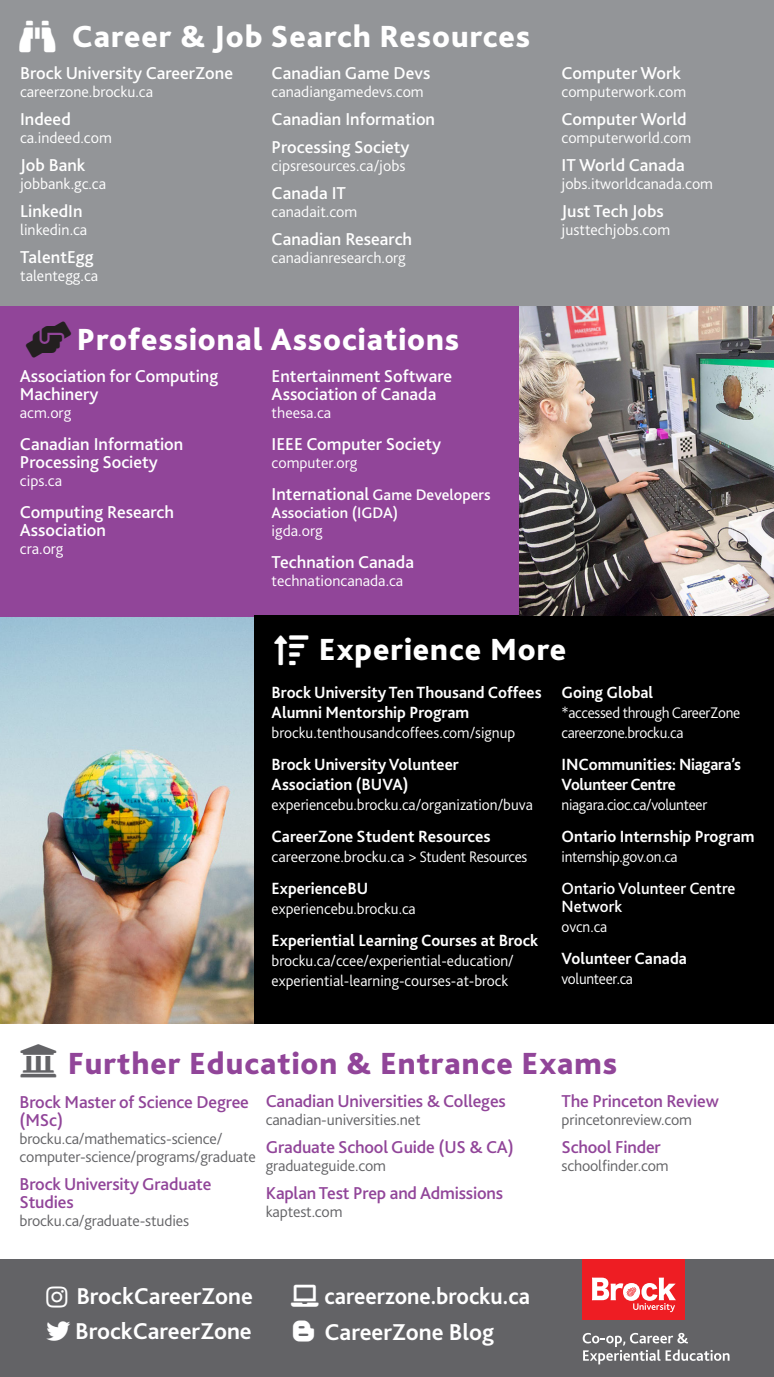
<style>
.page{position:relative;width:774px;height:1377px;background:#fff}
.page>*{position:absolute;margin:0;border:0;box-sizing:border-box;transform-origin:0 0}
.t1{font:38px "Font Awesome 5 Free Solid";color:#636366}
.t2{font:36px "Font Awesome 5 Free Solid";color:#fff}
.t3{font:800 32px "Bliss 2";letter-spacing:.03em;color:#fff}
.t4{font:800 32px "Bliss 2";letter-spacing:.03em;color:#914599}
.t5{font:700 24px "Bliss 2";color:#fff}
.t6{font:700 24px "Bliss 2";color:#fff;scale:.96 1}
.t7{font:500 18px/18px "Bliss 2";color:#fff}
.t8{font:500 18px/18px "Bliss 2";letter-spacing:-.01em;color:#914599}
.t9{font:700 17px/20px "Bliss 2";color:#fff}
.t10{font:700 17px/20px "Bliss 2";letter-spacing:-.02em;color:#fff}
.t11{font:500 17px/18px "Bliss 2";color:#fff}
.t12{font:300 16px/20px "Bliss 2";color:#fff}
.t13{font:300 16px/18px "Bliss 2";letter-spacing:-.01em;color:#636366}
.t14{font:300 16px "Bliss 2";letter-spacing:-.02em;color:#fff;scale:.96 1}
.t15{font:500 16px/18px "Bliss 2";color:#fff}
.t16{font:300 16px "Bliss 2";color:#fff;scale:.96 1}
.s1{font-size:18px}
</style>
<div class="page">
<div style="left:0;top:1259px;width:774px;height:118px;background:#636366"></div>
<div style="left:582px;top:1259px;width:103px;height:61px;background:#ee1d23"></div>
<svg style="left:592px;top:1278px;width:84px;height:34px"></svg>
<svg style="left:583px;top:1333px;width:147px;height:31px"></svg>
<img style="left:0;top:617px;width:254px;height:407px">
<div style="left:0;top:0;width:774px;height:314px;background:#939598"></div>
<div style="left:0;top:306px;width:520px;height:311px;background:#914599"></div>
<div style="left:254px;top:616px;width:520px;height:408px;background:#000"></div>
<img style="left:520px;top:306px;width:254px;height:310px">
<p class="t2" style="left:20px;top:19px;width:38px">■□◆●▲</p>
<p class="t3" style="left:72px;top:17px;width:460px">Career &amp; Job Search Resources</p>
<p class="t7" style="left:20px;top:64px;width:214px">Brock University CareerZone</p>
<p class="t12" style="left:20px;top:82px;width:135px">careerzone.brocku.ca</p>
<p class="t7" style="left:20px;top:110px;width:52px">Indeed</p>
<p class="t12" style="left:20px;top:128px;width:93px">ca.indeed.com</p>
<p class="t7" style="left:20px;top:156px;width:67px">Job Bank</p>
<p class="t12" style="left:20px;top:174px;width:88px">jobbank.gc.ca</p>
<p class="t7" style="left:20px;top:202px;width:64px">LinkedIn</p>
<p class="t12" style="left:20px;top:220px;width:69px">linkedin.ca</p>
<p class="t7" style="left:20px;top:248px;width:75px">TalentEgg</p>
<p class="t12" style="left:20px;top:266px;width:80px">talentegg.ca</p>
<p class="t7" style="left:272px;top:64px;width:160px">Canadian Game Devs</p>
<p class="t12" style="left:272px;top:82px;width:154px">canadiangamedevs.com</p>
<p class="t7" style="left:272px;top:105px;width:165px;line-height:28px">Canadian Information<br>Processing Society</p>
<p class="t12" style="left:272px;top:156px;width:135px">cipsresources.ca/jobs</p>
<p class="t7" style="left:272px;top:184px;width:76px">Canada IT</p>
<p class="t12" style="left:272px;top:202px;width:87px">canadait.com</p>
<p class="t7" style="left:272px;top:230px;width:142px">Canadian Research</p>
<p class="t12" style="left:272px;top:248px;width:136px">canadianresearch.org</p>
<p class="t3" style="left:77px;top:319px;width:384px">Professional Associations</p>
<p class="t7" style="left:20px;top:366px;width:200px">Association for Computing<br>Machinery</p>
<p class="t12" style="left:20px;top:402px;width:53px">acm.org</p>
<p class="t7" style="left:20px;top:434px;width:165px">Canadian Information<br>Processing Society</p>
<p class="t12" style="left:20px;top:470px;width:44px">cips.ca</p>
<p class="t7" style="left:20px;top:502px;width:156px">Computing Research<br>Association</p>
<p class="t12" style="left:20px;top:538px;width:45px">cra.org</p>
<p class="t7" style="left:272px;top:366px;width:182px">Entertainment Software<br>Association of Canada</p>
<p class="t12" style="left:272px;top:402px;width:61px">theesa.ca</p>
<p class="t7" style="left:272px;top:434px;width:171px">IEEE Computer Society</p>
<p class="t12" style="left:272px;top:452px;width:87px">computer.org</p>
<p class="t15" style="left:272px;top:485px;width:220px"><span class="s1">International</span> Game Developers<br>Association (IGDA)</p>
<p class="t12" style="left:272px;top:520px;width:52px">igda.org</p>
<p class="t7" style="left:272px;top:552px;width:144px">Technation Canada</p>
<p class="t12" style="left:272px;top:570px;width:133px">technationcanada.ca</p>
<p class="t7" style="left:562px;top:64px;width:121px">Computer Work</p>
<p class="t12" style="left:562px;top:82px;width:126px">computerwork.com</p>
<p class="t7" style="left:562px;top:110px;width:127px">Computer World</p>
<p class="t12" style="left:562px;top:128px;width:131px">computerworld.com</p>
<p class="t7" style="left:562px;top:156px;width:125px">IT World Canada</p>
<p class="t12" style="left:562px;top:174px;width:153px">jobs.itworldcanada.com</p>
<p class="t7" style="left:562px;top:202px;width:104px">Just Tech Jobs</p>
<p class="t12" style="left:562px;top:220px;width:110px">justtechjobs.com</p>
<p class="t3" style="left:274px;top:630px;width:293px">▲□▼□◆■▼◆ Experience More</p>
<p class="t9" style="left:272px;top:682px;width:271px">Brock University Ten Thousand Coffees<br>Alumni Mentorship Program</p>
<p class="t12" style="left:272px;top:723px;width:245px">brocku.tenthousandcoffees.com/signup</p>
<p class="t9" style="left:272px;top:754px;width:189px">Brock University Volunteer</p>
<p class="t9" style="left:272px;top:774px;width:138px">Association (BUVA)</p>
<p class="t12" style="left:272px;top:795px;width:263px">experiencebu.brocku.ca/organization/buva</p>
<p class="t9" style="left:272px;top:826px;width:221px">CareerZone Student Resources</p>
<p class="t12" style="left:272px;top:847px;width:257px">careerzone.brocku.ca &gt; Student Resources</p>
<p class="t9" style="left:272px;top:878px;width:98px">ExperienceBU</p>
<p class="t12" style="left:272px;top:899px;width:146px">experiencebu.brocku.ca</p>
<p class="t9" style="left:272px;top:930px;width:268px">Experiential Learning Courses at Brock</p>
<p class="t12" style="left:272px;top:951px;width:244px">brocku.ca/ccee/experiential-education/ experiential-learning-courses-at-brock</p>
<p class="t9" style="left:562px;top:682px;width:93px">Going Global</p>
<p class="t14" style="left:562px;top:703px;width:188px">*accessed through CareerZone</p>
<p class="t14" style="left:562px;top:723px;width:128px">careerzone.brocku.ca</p>
<p class="t10" style="left:562px;top:754px;width:181px">INCommunities: Niagara’s<br>Volunteer Centre</p>
<p class="t14" style="left:562px;top:795px;width:153px">niagara.cioc.ca/volunteer</p>
<p class="t9" style="left:562px;top:826px;width:195px">Ontario Internship Program</p>
<p class="t14" style="left:562px;top:847px;width:122px">internship.gov.on.ca</p>
<p class="t11" style="left:562px;top:879px;width:176px">Ontario Volunteer Centre<br>Network</p>
<p class="t16" style="left:562px;top:917px;width:49px">ovcn.ca</p>
<p class="t9" style="left:562px;top:948px;width:127px">Volunteer Canada</p>
<p class="t14" style="left:562px;top:969px;width:76px">volunteer.ca</p>
<p class="t1" style="left:20px;top:1041px;width:39px">◆■❖▲▼</p>
<p class="t4" style="left:68px;top:1044px;width:551px">Further Education &amp; Entrance Exams</p>
<p class="t8" style="left:20px;top:1092px;width:231px">Brock Master of Science Degree (MSc)</p>
<p class="t13" style="left:20px;top:1129px;width:238px">brocku.ca/mathematics-science/ computer-science/programs/graduate</p>
<p class="t8" style="left:20px;top:1174px;width:193px">Brock University Graduate<br>Studies</p>
<p class="t13" style="left:20px;top:1211px;width:171px">brocku.ca/graduate-studies</p>
<p class="t8" style="left:266px;top:1092px;width:242px">Canadian Universities &amp; Colleges</p>
<p class="t13" style="left:266px;top:1111px;width:156px">canadian-universities.net</p>
<p class="t8" style="left:266px;top:1138px;width:250px">Graduate School Guide (US &amp; CA)</p>
<p class="t13" style="left:266px;top:1157px;width:122px">graduateguide.com</p>
<p class="t8" style="left:266px;top:1184px;width:239px">Kaplan Test Prep and Admissions</p>
<p class="t13" style="left:266px;top:1203px;width:78px">kaptest.com</p>
<p class="t8" style="left:562px;top:1092px;width:159px">The Princeton Review</p>
<p class="t13" style="left:562px;top:1111px;width:132px">princetonreview.com</p>
<p class="t8" style="left:562px;top:1138px;width:101px">School Finder</p>
<p class="t13" style="left:562px;top:1157px;width:109px">schoolfinder.com</p>
<h3 class="t5" style="left:76px;top:1281px;width:178px">BrockCareerZone</h3>
<h3 class="t5" style="left:46px;top:1316px;width:207px">▼▼▼ BrockCareerZone</h3>
<h3 class="t6" style="left:291px;top:1281px;width:250px">●▼□ careerzone.brocku.ca</h3>
<h3 class="t5" style="left:293px;top:1317px;width:203px">●□ CareerZone Blog</h3>
</div>
